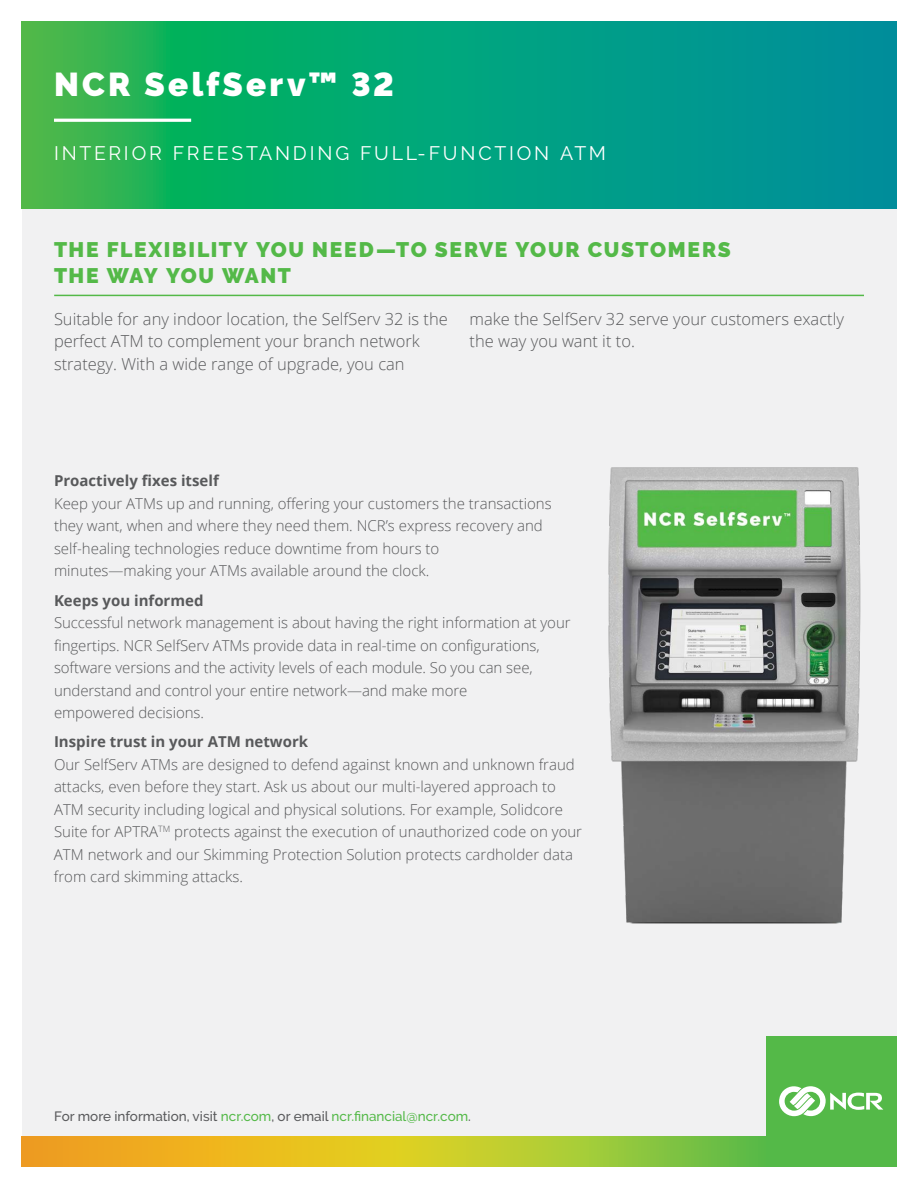
<style>
.page{position:relative;width:918px;height:1188px;background:#fff}
.page>*{position:absolute;margin:0;border:0;box-sizing:border-box;transform-origin:0 0}
.t1{font:900 33px "Raleway";letter-spacing:.1em;color:#fff}
.t2{font:900 21px/25.5px "Raleway";letter-spacing:.08em;color:#54b948}
.t3{font:19.5px "Raleway";letter-spacing:.145em;color:#fff}
.t4{font:300 16.5px/22.5px "Open Sans";color:#58595b}
.t5{font:300 15px/22.5px "Open Sans";color:#58595b}
.t6{font:700 15px "Open Sans";color:#58595b}
.t7{font:500 13.5px "Raleway";color:#58595b}
.s1{color:#54b948}
</style>
<div class="page">
<div style="left:22px;top:22px;width:874px;height:1144px;background:#f1f1f2"></div>
<svg style="left:22px;top:22px;width:874px;height:186px;background:#09a478"></svg>
<hr style="left:54px;top:119px;width:137px;height:3px;background:#fff">
<svg style="left:22px;top:1136px;width:744px;height:30px;background:#c6be2a"></svg>
<div style="left:766px;top:1036px;width:130px;height:130px;background:#54b948"></div>
<svg style="left:779px;top:1086px;width:104px;height:30px"></svg>
<img style="left:608px;top:467px;width:253px;height:457px">
<hr style="left:54px;top:295px;width:810px;height:1px;background:#54b948">
<h1 class="t1" style="left:54px;top:66px;width:342px">NCR SelfServ™ 32</h1>
<h3 class="t3" style="left:54px;top:142px;width:554px">INTERIOR FREESTANDING FULL-FUNCTION ATM</h3>
<h2 class="t2" style="left:54px;top:237px;width:678px">THE FLEXIBILITY YOU NEED—TO SERVE YOUR CUSTOMERS<br>THE WAY YOU WANT</h2>
<p class="t4" style="left:470px;top:307px;width:376px">make the SelfServ 32 serve your customers exactly the way you want it to.</p>
<p class="t4" style="left:54px;top:307px;width:395px">Suitable for any indoor location, the SelfServ 32 is the perfect ATM to complement your branch network strategy. With a wide range of upgrade, you can</p>
<p class="t6" style="left:54px;top:470px;width:166px">Proactively fixes itself</p>
<p class="t5" style="left:54px;top:492px;width:499px">Keep your ATMs up and running, offering your customers the transactions they want, when and where they need them. NCR’s express recovery and self-healing technologies reduce downtime from hours to minutes—making your ATMs available around the clock.</p>
<p class="t6" style="left:54px;top:590px;width:151px">Keeps you informed</p>
<p class="t5" style="left:54px;top:611px;width:518px">Successful network management is about having the right information at your fingertips. NCR SelfServ ATMs provide data in real-time on configurations, software versions and the activity levels of each module. So you can see, understand and control your entire network—and make more<br>empowered decisions.</p>
<p class="t6" style="left:54px;top:731px;width:256px">Inspire trust in your ATM network</p>
<p class="t5" style="left:54px;top:753px;width:530px">Our SelfServ ATMs are designed to defend against known and unknown fraud attacks, even before they start. Ask us about our multi-layered approach to ATM security including logical and physical solutions. For example, Solidcore Suite for APTRA<sup>TM</sup> protects against the execution of unauthorized code on your ATM network and our Skimming Protection Solution protects cardholder data from card skimming attacks.</p>
<p class="t7" style="left:54px;top:1108px;width:418px">For more information, visit <span class="s1">ncr.com</span>, or email <span class="s1">ncr.financial@ncr.com</span>.</p>
</div>
